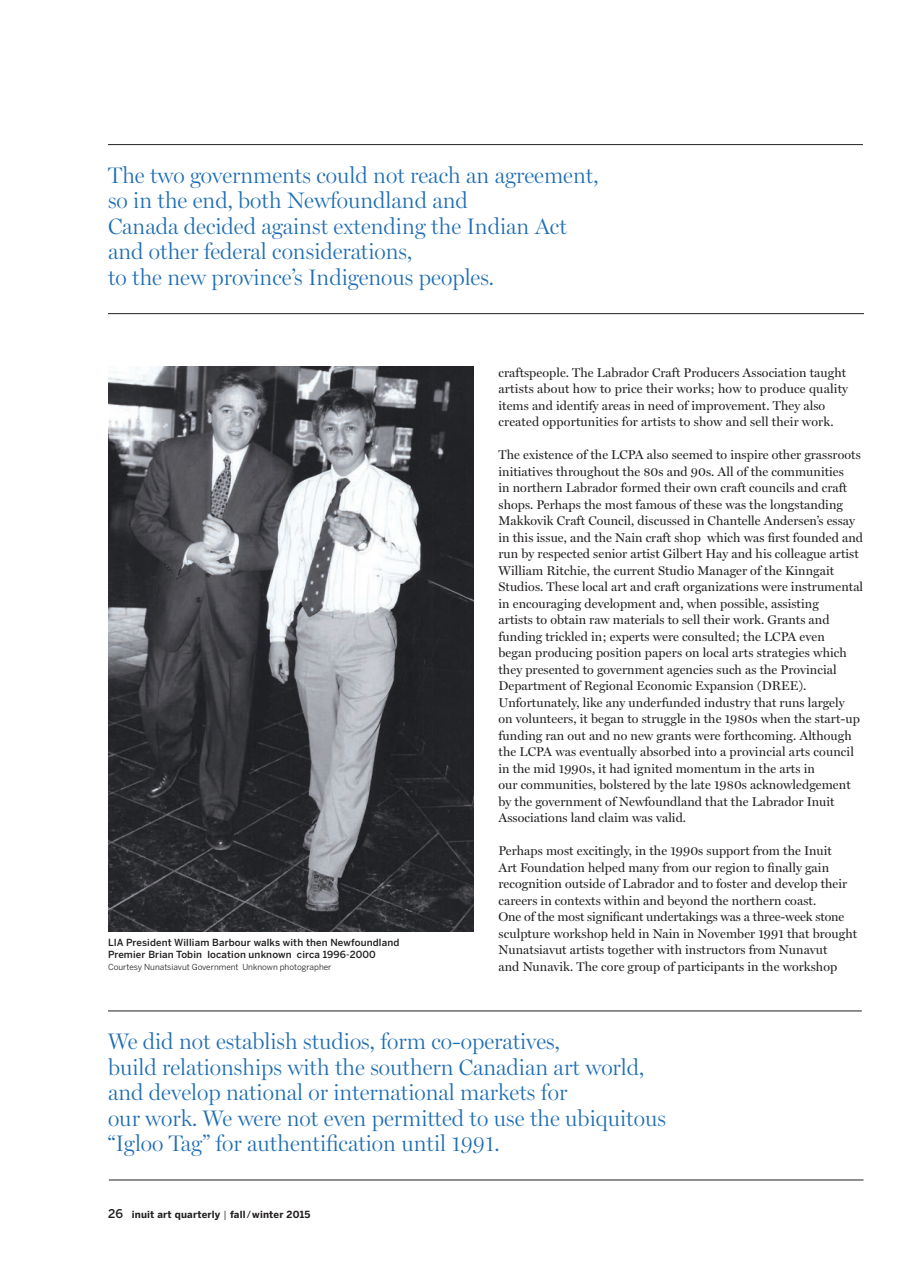
<style>
.page{position:relative;width:918px;height:1283px;background:#fff}
.page>*{position:absolute;margin:0;border:0;box-sizing:border-box;transform-origin:0 0}
.Pullquote-serif{font:300 22.5px/25.5px "Miller Display";color:#1e6db3}
.Miller_body_8_5_10_5{font:12.75px/16.5px "Miller Display";letter-spacing:.005em;color:#231f20}
.IAQ-reviews_caption{font:500 9.75px/12.8px "Benton Sans";letter-spacing:.015em;color:#231f20}
.t1{font:700 9.75px "Benton Sans";letter-spacing:.02em;color:#231f20}
.IAQ-reviews_caption-2{font:8.25px "Benton Sans";color:#231f20}
.s1{font-weight:500;font-size:12px}
.s2{font-weight:400}
.s3{font-weight:400;font-style:italic}
</style>
<div class="page">
<hr style="left:108px;top:144px;width:755px;height:1px;background:#231f20">
<hr style="left:108px;top:313px;width:756px;height:1px;background:#231f20">
<img style="left:108px;top:367px;width:365px;height:564px">
<hr style="left:108px;top:1010px;width:754px;height:1px;background:#231f20">
<hr style="left:109px;top:1179px;width:754px;height:1px;background:#231f20">
<p class="Pullquote-serif" style="left:108px;top:162px;width:492px">The two governments could not reach an agreement,</p>
<p class="Pullquote-serif" style="left:108px;top:188px;width:461px">so in the end, both Newfoundland and<br>Canada decided against extending the Indian Act and other federal considerations,<br>to the new province’s Indigenous peoples.</p>
<p class="IAQ-reviews_caption" style="left:108px;top:935px;width:293px">LIA President William Barbour walks with then Newfoundland<br>Premier Brian Tobin location unknown circa 1996-2000</p>
<p class="IAQ-reviews_caption-2" style="left:108px;top:962px;width:225px">Courtesy Nunatsiavut Government Unknown photographer</p>
<p class="Miller_body_8_5_10_5" style="left:499px;top:364px;width:351px">craftspeople. The Labrador Craft Producers Association taught artists about how to price their works; how to produce quality items and identify areas in need of improvement. They also created opportunities for artists to show and sell their work.</p>
<p class="Miller_body_8_5_10_5" style="left:499px;top:446px;width:366px">The existence of the LCPA also seemed to inspire other grassroots initiatives throughout the 80s and 90s. All of the communities<br>in northern Labrador formed their own craft councils and craft shops. Perhaps the most famous of these was the longstanding Makkovik Craft Council, discussed in Chantelle Andersen’s essay in this issue, and the Nain craft shop which was first founded and run by respected senior artist Gilbert Hay and his colleague artist William Ritchie, the current Studio Manager of the Kinngait Studios. These local art and craft organizations were instrumental in encouraging development and, when possible, assisting<br>artists to obtain raw materials to sell their work. Grants and funding trickled in; experts were consulted; the LCPA even<br>began producing position papers on local arts strategies which they presented to government agencies such as the Provincial Department of Regional Economic Expansion (DREE).<br>Unfortunately, like any underfunded industry that runs largely<br>on volunteers, it began to struggle in the 1980s when the start-up funding ran out and no new grants were forthcoming. Although the LCPA was eventually absorbed into a provincial arts council in the mid 1990s, it had ignited momentum in the arts in<br>our communities, bolstered by the late 1980s acknowledgement by the government of Newfoundland that the Labrador Inuit Associations land claim was valid.</p>
<p class="Miller_body_8_5_10_5" style="left:499px;top:842px;width:360px">Perhaps most excitingly, in the 1990s support from the Inuit<br>Art Foundation helped many from our region to finally gain recognition outside of Labrador and to foster and develop their careers in contexts within and beyond the northern coast.<br>One of the most significant undertakings was a three-week stone sculpture workshop held in Nain in November 1991 that brought Nunatsiavut artists together with instructors from Nunavut<br>and Nunavik. The core group of participants in the workshop</p>
<p class="Pullquote-serif" style="left:108px;top:1028px;width:538px">We did not establish studios, form co-operatives,<br>build relationships with the southern Canadian art world,</p>
<p class="Pullquote-serif" style="left:108px;top:1079px;width:461px">and develop national or international markets for</p>
<p class="Pullquote-serif" style="left:108px;top:1105px;width:560px">our work. We were not even permitted to use the ubiquitous</p>
<p class="Pullquote-serif" style="left:108px;top:1130px;width:393px">“Igloo Tag” for authentification until 1991.</p>
<p class="t1" style="left:108px;top:1208px;width:204px"><span class="s1">26</span> inuit art quarterly <span class="s2">|</span> fall<span class="s3">/</span>winter 2015</p>
</div>
